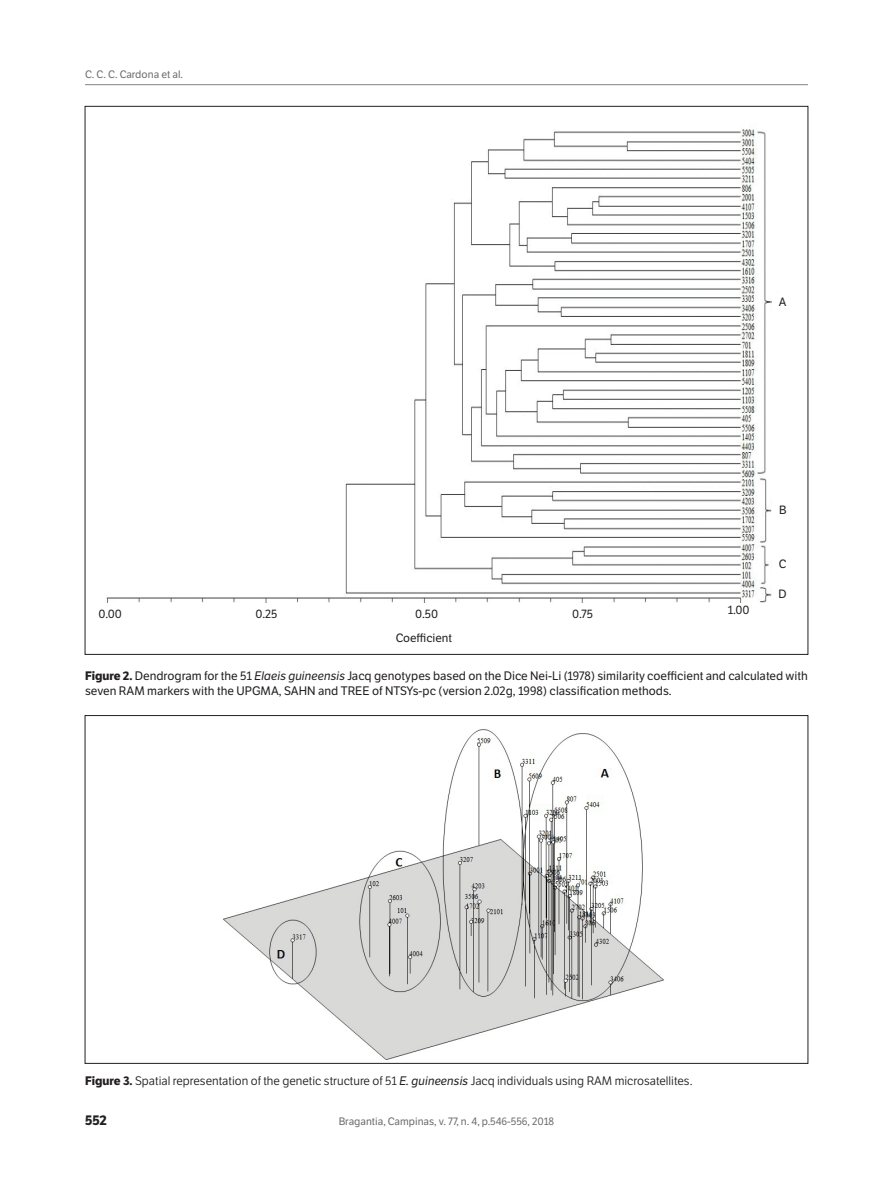
<style>
.page{position:relative;width:893px;height:1191px;background:#fff}
.page>*{position:absolute;margin:0;border:0;box-sizing:border-box;transform-origin:0 0}
.t1{font:700 13.5px "LFT Etica";color:#231f20}
.bg_Título_tab_fig{font:12px/14.4px "LFT Etica";color:#231f20}
.bg_Título_tab_fig-2{font:12px "LFT Etica";color:#231f20}
.t2{font:11.7px "LFT Etica";color:#231f20}
.t3{font:10.5px "LFT Etica";color:#6c6d70}
.s1{font-weight:700}
.s2{font-style:italic}
</style>
<div class="page">
<hr style="left:85px;top:84px;width:723px;height:1px;background:#808285">
<img style="left:223px;top:729px;width:441px;height:331px">
<img style="left:106px;top:129px;width:666px;height:474px">
<p class="t3" style="left:85px;top:68px;width:100px">C. C. C. Cardona et al.</p>
<p class="t2" style="left:779px;top:295px;width:9px">A</p>
<p class="t2" style="left:99px;top:607px;width:25px">0.00</p>
<p class="t2" style="left:255px;top:607px;width:23px">0.25</p>
<p class="t2" style="left:415px;top:607px;width:25px">0.50</p>
<p class="t2" style="left:572px;top:607px;width:22px">0.75</p>
<p class="t2" style="left:728px;top:603px;width:23px">1.00</p>
<p class="t2" style="left:396px;top:631px;width:58px">Coefficient</p>
<p class="t2" style="left:779px;top:502px;width:9px">B</p>
<p class="t2" style="left:779px;top:557px;width:9px">C</p>
<p class="t2" style="left:779px;top:587px;width:10px">D</p>
<p class="bg_Título_tab_fig" style="left:85px;top:669px;width:724px"><span class="s1">Figure 2.</span> Dendrogram for the 51 <span class="s2">Elaeis guineensis</span> Jacq genotypes based on the Dice Nei-Li (1978) similarity coefficient and calculated with seven RAM markers with the UPGMA, SAHN and TREE of NTSYs-pc (version 2.02g, 1998) classification methods.</p>
<p class="bg_Título_tab_fig-2" style="left:85px;top:1073px;width:609px"><span class="s1">Figure 3.</span> Spatial representation of the genetic structure of 51 <span class="s2">E. guineensis</span> Jacq individuals using RAM microsatellites.</p>
<p class="t1" style="left:85px;top:1112px;width:23px">552</p>
<p class="t3" style="left:339px;top:1115px;width:217px">Bragantia, Campinas, v. 77, n. 4, p.546-556, 2018</p>
</div>
